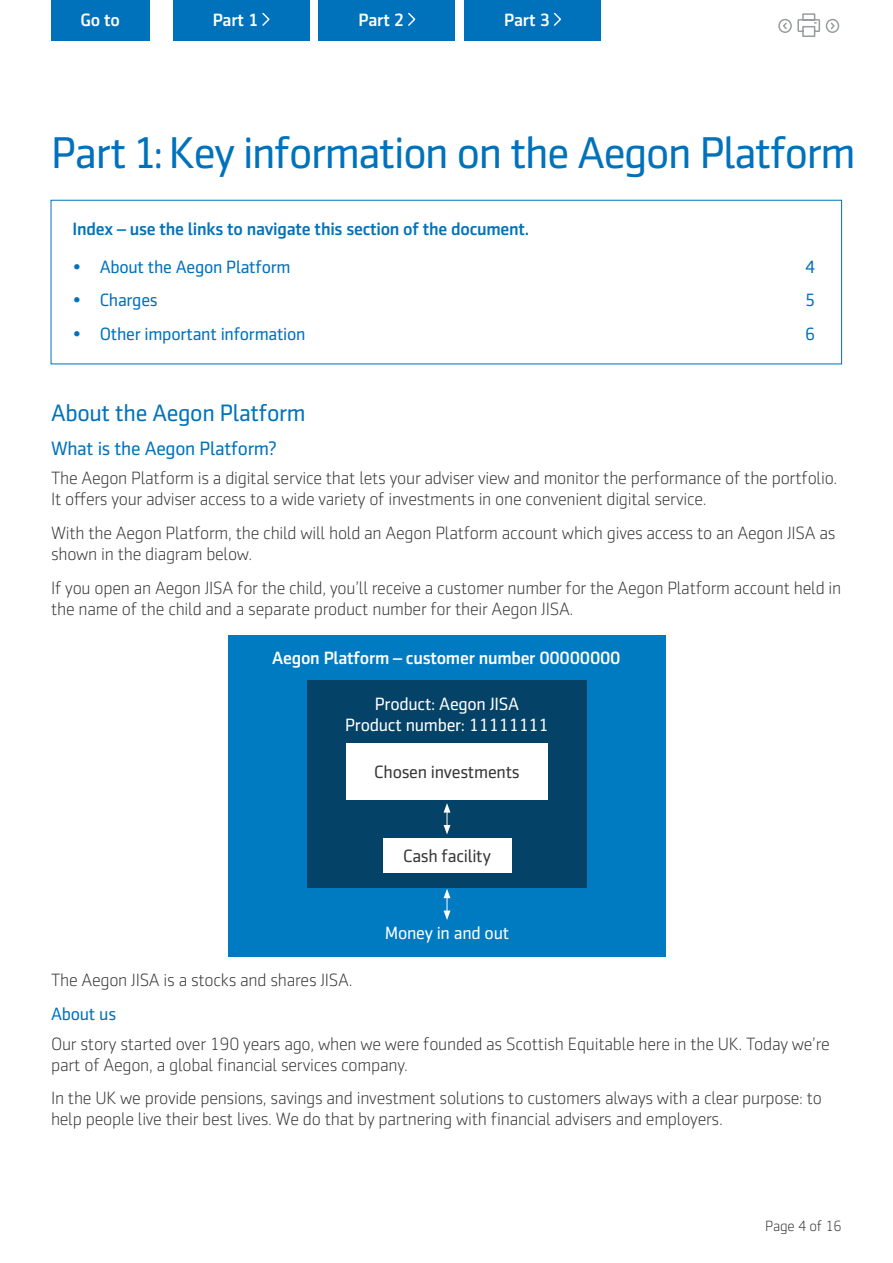
<style>
.page{position:relative;width:893px;height:1263px;background:#fff}
.page>*{position:absolute;margin:0;border:0;box-sizing:border-box;transform-origin:0 0}
.t1{font:45px "Sentico Sans DT";letter-spacing:-.03em;color:#0072bc}
.t2{font:24px "Sentico Sans DT";letter-spacing:-.015em;color:#0072bc}
.t3{font:19.5px "Sentico Sans DT";letter-spacing:-.015em;color:#0072bc}
.t4{font:300 18px/21px "Sentico Sans DT";letter-spacing:-.015em;color:#383839}
.t5{font:18px "Sentico Sans DT";letter-spacing:-.015em;color:#0072bc}
.t6{font:500 18px "Sentico Sans DT";letter-spacing:-.015em;color:#fff}
.t7{font:18px/21px "Sentico Sans DT";letter-spacing:-.015em;color:#fff;text-align:center}
.t8{font:500 18px "Sentico Sans DT";letter-spacing:-.015em;color:#0072bc}
.t9{font:18px "Sentico Sans DT";letter-spacing:-.015em;color:#383839}
.t10{font:300 15px "Sentico Sans DT";letter-spacing:-.015em;color:#383839}
.s1{font-weight:700}
</style>
<div class="page">
<div style="left:173px;top:0;width:136px;height:40px;background:#0072bc"></div>
<svg style="left:262px;top:12px;width:8px;height:14px"></svg>
<div style="left:51px;top:0;width:99px;height:40px;background:#0072bc"></div>
<div style="left:319px;top:0;width:136px;height:40px;background:#0072bc"></div>
<svg style="left:408px;top:12px;width:8px;height:14px"></svg>
<div style="left:465px;top:0;width:136px;height:40px;background:#0072bc"></div>
<svg style="left:554px;top:12px;width:7px;height:14px"></svg>
<svg style="left:778px;top:13px;width:62px;height:24px"></svg>
<div style="left:227px;top:635px;width:438px;height:322px;background:#007ac1"></div>
<div style="left:307px;top:680px;width:280px;height:207px;background:#054267"></div>
<div style="left:346px;top:743px;width:202px;height:56px;background:#fff"></div>
<div style="left:383px;top:839px;width:128px;height:34px;background:#fff"></div>
<svg style="left:444px;top:889px;width:6px;height:31px"></svg>
<svg style="left:444px;top:803px;width:6px;height:31px"></svg>
<p class="t6" style="left:81px;top:9px;width:41px">Go to</p>
<p class="t6" style="left:213px;top:10px;width:47px">Part 1</p>
<p class="t6" style="left:358px;top:10px;width:47px">Part 2</p>
<p class="t6" style="left:504px;top:10px;width:47px">Part 3</p>
<h1 class="t1" style="left:51px;top:128px;width:806px">Part 1: Key information on the Aegon Platform</h1>
<p class="t8" style="left:73px;top:218px;width:458px">Index – use the links to navigate this section of the document.</p>
<p class="t5" style="left:73px;top:257px;width:219px"><span class="s1">•</span> About the Aegon Platform</p>
<p class="t5" style="left:805px;top:257px;width:12px">4</p>
<p class="t5" style="left:73px;top:290px;width:87px"><span class="s1">•</span> Charges</p>
<p class="t5" style="left:805px;top:290px;width:12px">5</p>
<p class="t5" style="left:73px;top:324px;width:234px"><span class="s1">•</span> Other important information</p>
<p class="t5" style="left:805px;top:324px;width:12px">6</p>
<h2 class="t2" style="left:51px;top:400px;width:256px">About the Aegon Platform</h2>
<p class="t3" style="left:51px;top:437px;width:227px">What is the Aegon Platform?</p>
<p class="t4" style="left:51px;top:468px;width:788px">The Aegon Platform is a digital service that lets your adviser view and monitor the performance of the portfolio.<br>It offers your adviser access to a wide variety of investments in one convenient digital service.</p>
<p class="t4" style="left:51px;top:523px;width:786px">With the Aegon Platform, the child will hold an Aegon Platform account which gives access to an Aegon JISA as shown in the diagram below.</p>
<p class="t4" style="left:51px;top:577px;width:792px">If you open an Aegon JISA for the child, you’ll receive a customer number for the Aegon Platform account held in the name of the child and a separate product number for their Aegon JISA.</p>
<p class="t6" style="left:272px;top:648px;width:350px">Aegon Platform – customer number 00000000</p>
<p class="t7" style="left:345px;top:693px;width:205px">Product: Aegon JISA<br>Product number: 11111111</p>
<p class="t9" style="left:374px;top:762px;width:147px">Chosen investments</p>
<p class="t9" style="left:403px;top:846px;width:89px">Cash facility</p>
<p class="t7" style="left:385px;top:923px;width:126px">Money in and out</p>
<p class="t4" style="left:51px;top:970px;width:303px">The Aegon JISA is a stocks and shares JISA.</p>
<p class="t5" style="left:51px;top:1004px;width:67px">About us</p>
<p class="t4" style="left:51px;top:1033px;width:780px">Our story started over 190 years ago, when we were founded as Scottish Equitable here in the UK. Today we’re part of Aegon, a global financial services company.</p>
<p class="t4" style="left:51px;top:1088px;width:773px">In the UK we provide pensions, savings and investment solutions to customers always with a clear purpose: to help people live their best lives. We do that by partnering with financial advisers and employers.</p>
<p class="t10" style="left:765px;top:1218px;width:78px">Page 4 of 16</p>
</div>
